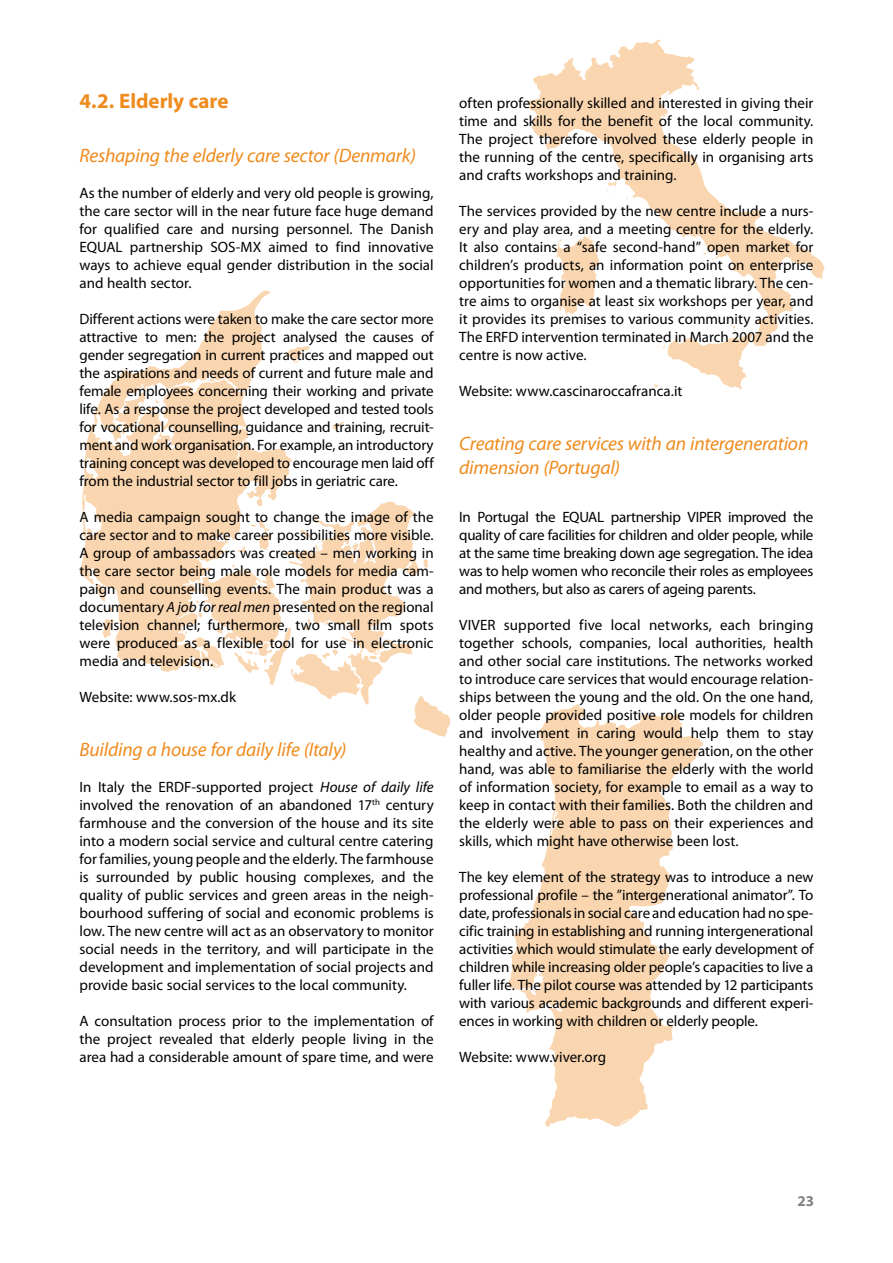
<style>
.page{position:relative;width:893px;height:1263px;background:#fff}
.page>*{position:absolute;margin:0;border:0;box-sizing:border-box;transform-origin:0 0}
.t1{font:700 21px "Myriad Pro";color:#f08b1d}
.t2{font:italic 19.5px/24px "Myriad Pro";letter-spacing:-.01em;color:#f08b1d}
.t3{font:15px/18px "Myriad Pro";color:#000;text-align:justify}
.t4{font:700 15px "Myriad Pro";color:#808285}
.s1{font-style:italic}
</style>
<div class="page">
<svg style="left:79px;top:290px;width:371px;height:447px"></svg>
<svg style="left:527px;top:40px;width:298px;height:349px"></svg>
<svg style="left:507px;top:704px;width:196px;height:423px;fill:#fad6b0"></svg>
<h1 class="t1" style="left:80px;top:87px;width:150px">4.2. Elderly care</h1>
<h2 class="t2" style="left:80px;top:143px;width:338px">Reshaping the elderly care sector (Denmark)</h2>
<p class="t3" style="left:80px;top:184px;width:356px">As the number of elderly and very old people is growing, the care sector will in the near future face huge demand for qualified care and nursing personnel. The Danish EQUAL partnership SOS-MX aimed to find innovative ways to achieve equal gender distribution in the social and health sector.</p>
<p class="t3" style="left:80px;top:310px;width:356px">Different actions were taken to make the care sector more attractive to men: the project analysed the causes of gender segregation in current practices and mapped out the aspirations and needs of current and future male and female employees concerning their working and private life. As a response the project developed and tested tools for vocational counselling, guidance and training, recruit&shy;ment and work organisation. For example, an introductory training concept was developed to encourage men laid off from the industrial sector to fill jobs in geriatric care.</p>
<p class="t3" style="left:80px;top:508px;width:356px">A media campaign sought to change the image of the care sector and to make career possibilities more visible.<br>A group of ambassadors was created – men working in the care sector being male role models for media cam&shy;paign and counselling events. The main product was a documentary <span class="s1">A job for real men</span> presented on the regional television channel; furthermore, two small film spots were produced as a flexible tool for use in electronic media and television.</p>
<p class="t3" style="left:80px;top:688px;width:158px">Website: www.sos-mx.dk</p>
<h2 class="t2" style="left:80px;top:737px;width:268px">Building a house for daily life (Italy)</h2>
<p class="t3" style="left:80px;top:778px;width:356px">In Italy the ERDF-supported project <span class="s1">House of daily life </span>involved the renovation of an abandoned 17<sup>th</sup> century farmhouse and the conversion of the house and its site into a modern social service and cultural centre catering for families, young people and the elderly. The farmhouse is surrounded by public housing complexes, and the quality of public services and green areas in the neigh&shy;bourhood suffering of social and economic problems is low. The new centre will act as an observatory to monitor social needs in the territory, and will participate in the development and implementation of social projects and provide basic social services to the local community.</p>
<p class="t3" style="left:80px;top:1012px;width:356px">A consultation process prior to the implementation of the project revealed that elderly people living in the area had a considerable amount of spare time, and were</p>
<p class="t3" style="left:459px;top:94px;width:356px">often professionally skilled and interested in giving their time and skills for the benefit of the local community.<br>The project therefore involved these elderly people in the running of the centre, specifically in organising arts and crafts workshops and training.</p>
<p class="t3" style="left:459px;top:202px;width:356px">The services provided by the new centre include a nurs&shy;ery and play area, and a meeting centre for the elderly.<br>It also contains a “safe second-hand” open market for children’s products, an information point on enterprise opportunities for women and a thematic library. The cen&shy;tre aims to organise at least six workshops per year, and it provides its premises to various community activities.<br>The ERFD intervention terminated in March 2007 and the centre is now active.</p>
<p class="t3" style="left:459px;top:382px;width:225px">Website: www.cascinaroccafranca.it</p>
<h2 class="t2" style="left:459px;top:431px;width:351px">Creating care services with an intergeneration dimension (Portugal)</h2>
<p class="t3" style="left:459px;top:508px;width:356px">In Portugal the EQUAL partnership VIPER improved the quality of care facilities for children and older people, while at the same time breaking down age segregation. The idea was to help women who reconcile their roles as employees and mothers, but also as carers of ageing parents.</p>
<p class="t3" style="left:459px;top:616px;width:356px">VIVER supported five local networks, each bringing together schools, companies, local authorities, health and other social care institutions. The networks worked to introduce care services that would encourage relation&shy;ships between the young and the old. On the one hand, older people provided positive role models for children and involvement in caring would help them to stay healthy and active. The younger generation, on the other hand, was able to familiarise the elderly with the world of information society, for example to email as a way to keep in contact with their families. Both the children and the elderly were able to pass on their experiences and skills, which might have otherwise been lost.</p>
<p class="t3" style="left:459px;top:868px;width:356px">The key element of the strategy was to introduce a new professional profile – the ”intergenerational animator”. To date, professionals in social care and education had no spe&shy;cific training in establishing and running intergenerational activities which would stimulate the early development of children while increasing older people’s capacities to live a fuller life. The pilot course was attended by 12 participants with various academic backgrounds and different experi&shy;ences in working with children or elderly people.</p>
<p class="t3" style="left:459px;top:1048px;width:148px">Website: www.viver.org</p>
<p class="t4" style="left:797px;top:1191px;width:18px">23</p>
</div>
